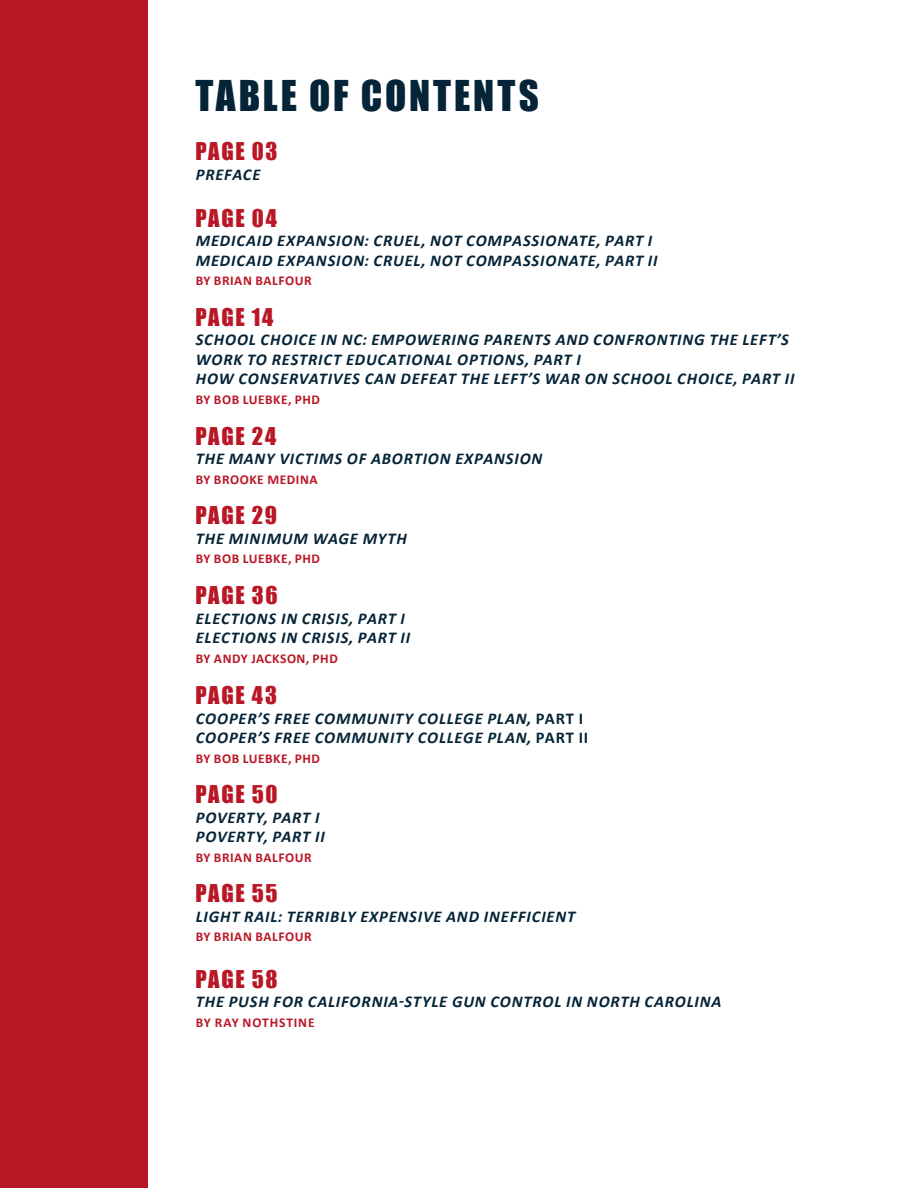
<style>
.page{position:relative;width:918px;height:1188px;background:#fff}
.page>*{position:absolute;margin:0;border:0;box-sizing:border-box;transform-origin:0 0}
.t1{font:39px "Impact";letter-spacing:.075em;color:#052438}
.BODY{font:22.5px "Impact";letter-spacing:.07em;color:#ba1726}
.BODY-2{font:italic 700 16.5px/19.5px "Calibri";letter-spacing:.05em;color:#052438}
.BODY-3{font:700 13.5px "Calibri";letter-spacing:.04em;color:#ba1726}
.BODY-4{font:700 13.5px "Calibri";letter-spacing:.06em;color:#ba1726}
.s1{font-style:normal}
</style>
<div class="page">
<div style="left:0;top:0;width:148px;height:1188px;background:#ba1726"></div>
<p class="t1" style="left:195px;top:65px;width:345px">TABLE OF CONTENTS</p>
<p class="BODY" style="left:195px;top:134px;width:84px">PAGE 03</p>
<p class="BODY-2" style="left:196px;top:165px;width:66px">PREFACE</p>
<p class="BODY" style="left:195px;top:200px;width:83px">PAGE 04</p>
<p class="BODY-2" style="left:196px;top:231px;width:458px">MEDICAID EXPANSION: CRUEL, NOT COMPASSIONATE, PART I</p>
<p class="BODY-2" style="left:196px;top:251px;width:463px">MEDICAID EXPANSION: CRUEL, NOT COMPASSIONATE, PART II</p>
<p class="BODY-3" style="left:196px;top:272px;width:117px">BY BRIAN BALFOUR</p>
<p class="BODY" style="left:195px;top:299px;width:80px">PAGE 14</p>
<p class="BODY-2" style="left:196px;top:330px;width:595px">SCHOOL CHOICE IN NC: EMPOWERING PARENTS AND CONFRONTING THE LEFT’S<br>WORK TO RESTRICT EDUCATIONAL OPTIONS, PART I</p>
<p class="BODY-2" style="left:196px;top:369px;width:600px">HOW CONSERVATIVES CAN DEFEAT THE LEFT’S WAR ON SCHOOL CHOICE, PART II</p>
<p class="BODY-3" style="left:196px;top:391px;width:126px">BY BOB LUEBKE, PHD</p>
<p class="BODY" style="left:195px;top:419px;width:82px">PAGE 24</p>
<p class="BODY-2" style="left:196px;top:449px;width:348px">THE MANY VICTIMS OF ABORTION EXPANSION</p>
<p class="BODY-3" style="left:196px;top:471px;width:123px">BY BROOKE MEDINA</p>
<p class="BODY" style="left:195px;top:498px;width:83px">PAGE 29</p>
<p class="BODY-2" style="left:196px;top:529px;width:213px">THE MINIMUM WAGE MYTH</p>
<p class="BODY-3" style="left:196px;top:550px;width:126px">BY BOB LUEBKE, PHD</p>
<p class="BODY" style="left:195px;top:578px;width:84px">PAGE 36</p>
<p class="BODY-2" style="left:196px;top:609px;width:211px">ELECTIONS IN CRISIS, PART I</p>
<p class="BODY-2" style="left:196px;top:628px;width:216px">ELECTIONS IN CRISIS, PART II</p>
<p class="BODY-3" style="left:196px;top:650px;width:144px">BY ANDY JACKSON, PHD</p>
<p class="BODY" style="left:195px;top:678px;width:83px">PAGE 43</p>
<p class="BODY-2" style="left:196px;top:708px;width:389px">COOPER’S FREE COMMUNITY COLLEGE PLAN, <span class="s1">PART I</span></p>
<p class="BODY-2" style="left:196px;top:728px;width:394px">COOPER’S FREE COMMUNITY COLLEGE PLAN, <span class="s1">PART II</span></p>
<p class="BODY-3" style="left:196px;top:750px;width:126px">BY BOB LUEBKE, PHD</p>
<p class="BODY" style="left:195px;top:777px;width:84px">PAGE 50</p>
<p class="BODY-2" style="left:196px;top:807px;width:125px">POVERTY, PART I</p>
<p class="BODY-2" style="left:196px;top:827px;width:131px">POVERTY, PART II</p>
<p class="BODY-3" style="left:196px;top:849px;width:117px">BY BRIAN BALFOUR</p>
<p class="BODY" style="left:195px;top:876px;width:84px">PAGE 55</p>
<p class="BODY-2" style="left:196px;top:906px;width:381px">LIGHT RAIL: TERRIBLY EXPENSIVE AND INEFFICIENT</p>
<p class="BODY-3" style="left:196px;top:928px;width:117px">BY BRIAN BALFOUR</p>
<p class="BODY" style="left:195px;top:961px;width:84px">PAGE 58</p>
<p class="BODY-2" style="left:196px;top:992px;width:527px">THE PUSH FOR CALIFORNIA-STYLE GUN CONTROL IN NORTH CAROLINA</p>
<p class="BODY-4" style="left:196px;top:1014px;width:120px">BY RAY NOTHSTINE</p>
</div>
